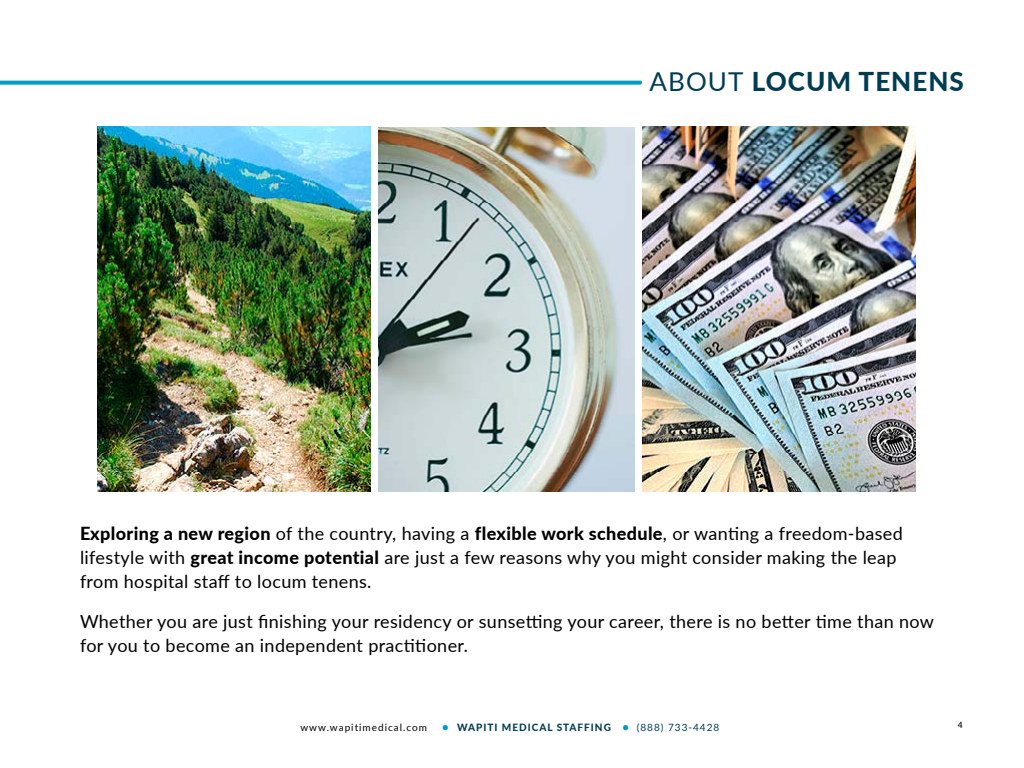
<style>
.page{position:relative;width:1024px;height:768px;background:#fff}
.page>*{position:absolute;margin:0;border:0;box-sizing:border-box;transform-origin:0 0}
.t1{font:800 26px "Lato";letter-spacing:.04em;color:#003c52}
.t2{font:18px/24px "Lato";letter-spacing:.02em;color:#000}
.t3{font:10px "Lato";letter-spacing:.1em;color:#000}
.t4{font:9.5px "Myriad Pro";color:#000}
.s1{font-weight:400}
.s2{font-weight:800}
.s3{font-family:"Calibri";font-size:12px;color:#009cc3}
.s4{font-weight:800;color:#003c52}
.s5{color:#003c52}
</style>
<div class="page">
<img style="left:379px;top:127px;width:255px;height:365px">
<img style="left:97px;top:127px;width:274px;height:365px">
<img style="left:642px;top:127px;width:274px;height:365px">
<svg style="left:0;top:81px;width:640px;height:4px;background:#17a4c8"></svg>
<h1 class="t1" style="left:650px;top:70px;width:316px"><span class="s1">ABOUT</span> LOCUM TENENS</h1>
<p class="t2" style="left:80px;top:522px;width:824px"><span class="s2">Exploring a new region</span> of the country, having a <span class="s2">flexible work schedule</span>, or wanting a freedom-based lifestyle with <span class="s2">great income potential</span> are just a few reasons why you might consider making the leap from hospital staff to locum tenens.</p>
<p class="t2" style="left:80px;top:608px;width:856px">Whether you are just finishing your residency or sunsetting your career, there is no better time than now for you to become an independent practitioner.</p>
<p class="t3" style="left:300px;top:723px;width:420px">www.wapitimedical.com <span class="s3">●</span> <span class="s4">WAPITI MEDICAL STAFFING</span> <span class="s3">●</span> <span class="s5">(888) 733-4428</span></p>
<p class="t4" style="left:958px;top:719px;width:6px">4</p>
</div>
